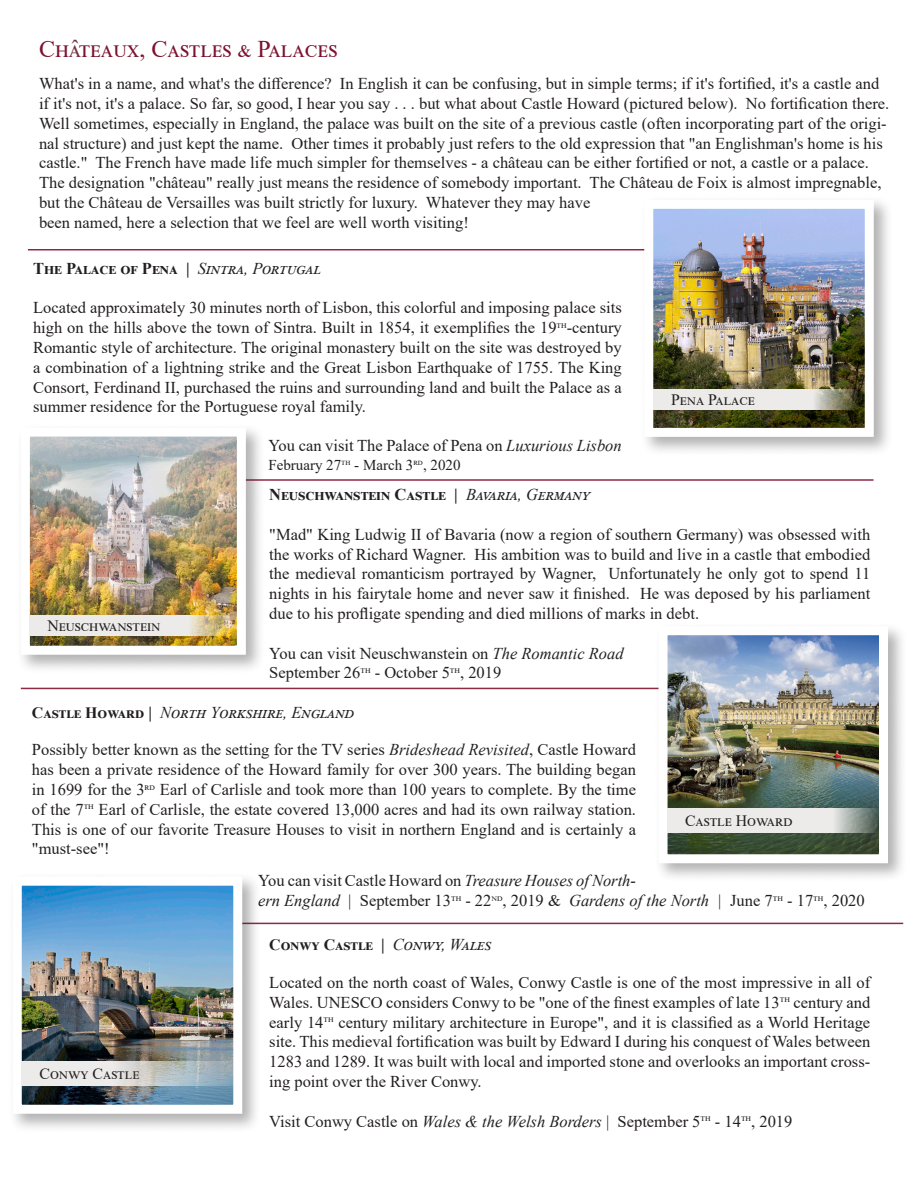
<style>
.page{position:relative;width:918px;height:1188px;background:#fff}
.page>*{position:absolute;margin:0;border:0;box-sizing:border-box;transform-origin:0 0}
.t1{font:24px "Times New Roman";color:#7b1230}
.t2{font:16.5px/19.8px "Times New Roman";color:#231f20;text-align:justify}
.t3{font:700 16.5px "Times New Roman";letter-spacing:.025em;color:#231f20}
.t4{font:italic 16.5px "Times New Roman";letter-spacing:.075em;color:#231f20}
.t5{font:15.9px "Times New Roman";color:#231f20}
.t6{font:700 15.9px "Times New Roman";letter-spacing:.005em;color:#231f20}
.t7{font:15px "Times New Roman";color:#231f20}
.s1{color:#712d3e}
.s2{font-weight:400;font-style:italic}
.s3{font-style:italic}
.s4{font-weight:700;font-style:normal;font-size:15.9px}
.s5{font-weight:700;font-style:normal}
.s6{font-size:16.5px}
.s7{font-weight:400;font-style:italic;font-size:16.5px}
</style>
<div class="page">
<hr style="left:28px;top:249px;width:645px;height:1px;background:#8c2944">
<hr style="left:26px;top:923px;width:877px;height:1px;background:#8c2944">
<hr style="left:229px;top:479px;width:645px;height:2px;background:#8c2944">
<div style="left:8px;top:872px;width:254px;height:261px;background:#231f20;opacity:.35"></div>
<img style="left:23px;top:887px;width:209px;height:217px">
<div style="left:13px;top:877px;width:229px;height:237px;border:9px solid #fff"></div>
<svg style="left:22px;top:1062px;width:211px;height:24px;background:#cfd4d5"></svg>
<hr style="left:21px;top:688px;width:842px;height:1px;background:#8c2944">
<div style="left:654px;top:622px;width:254px;height:261px;background:#231f20;opacity:.35"></div>
<img style="left:669px;top:636px;width:209px;height:217px">
<div style="left:659px;top:626px;width:229px;height:237px;border:9px solid #fff"></div>
<svg style="left:667px;top:809px;width:215px;height:24px;background:#d9dad7"></svg>
<div style="left:640px;top:195px;width:253px;height:261px;background:#231f20;opacity:.35"></div>
<img style="left:654px;top:210px;width:210px;height:217px">
<div style="left:644px;top:200px;width:230px;height:237px;border:9px solid #fff"></div>
<svg style="left:653px;top:389px;width:207px;height:20px;background:#d6d5cf"></svg>
<div style="left:16px;top:423px;width:250px;height:252px;background:#231f20;opacity:.35"></div>
<img style="left:31px;top:438px;width:205px;height:207px">
<div style="left:21px;top:428px;width:225px;height:227px;border:9px solid #fff"></div>
<svg style="left:30px;top:616px;width:205px;height:20px;background:#e7e2d4"></svg>
<p class="t1" style="left:39px;top:32px;width:300px">Ch<span class="s1">â</span>teaux, Castles &amp; Palaces</p>
<p class="t2" style="left:39px;top:73px;width:852px;text-align:left">What's in a name, and what's the difference? In English it can be confusing, but in simple terms; if it's fortified, it's a castle and if it's not, it's a palace. So far, so good, I hear you say . . . but what about Castle Howard (pictured below). No fortification there.<br>Well sometimes, especially in England, the palace was built on the site of a previous castle (often incorporating part of the origi&shy;nal structure) and just kept the name. Other times it probably just refers to the old expression that "an Englishman's home is his castle." The French have made life much simpler for themselves - a château can be either fortified or not, a castle or a palace.<br>The designation "château" really just means the residence of somebody important. The Château de Foix is almost impregnable, but the Château de Versailles was built strictly for luxury. Whatever they may have<br>been named, here a selection that we feel are well worth visiting!</p>
<p class="t3" style="left:33px;top:256px;width:287px">The Palace of Pena | <span class="s2">Sintra, Portugal</span></p>
<p class="t2" style="left:33px;top:298px;width:590px">Located approximately 30 minutes north of Lisbon, this colorful and imposing palace sits high on the hills above the town of Sintra. Built in 1854, it exemplifies the 19<sup>th</sup>-century Romantic style of architecture. The original monastery built on the site was destroyed by a combination of a lightning strike and the Great Lisbon Earthquake of 1755. The King Consort, Ferdinand II, purchased the ruins and surrounding land and built the Palace as a summer residence for the Portuguese royal family.</p>
<p class="t2" style="left:268px;top:435px;width:355px">You can visit The Palace of Pena on <span class="s3">Luxurious Lisbon</span></p>
<p class="t7" style="left:268px;top:455px;width:194px">February 27<sup>th</sup> - March 3<sup>rd</sup>, 2020</p>
<p class="t5" style="left:671px;top:388px;width:86px">Pena Palace</p>
<p class="t3" style="left:269px;top:483px;width:322px">Neuschwanstein Castle | <span class="s2">Bavaria, Germany</span></p>
<p class="t2" style="left:269px;top:524px;width:603px">"Mad" King Ludwig II of Bavaria (now a region of southern Germany) was obsessed with the works of Richard Wagner. His ambition was to build and live in a castle that embodied the medieval romanticism portrayed by Wagner, Unfortunately he only got to spend 11 nights in his fairytale home and never saw it finished. He was deposed by his parliament due to his profligate spending and died millions of marks in debt.</p>
<p class="t2" style="left:269px;top:643px;width:356px">You can visit Neuschwanstein on <span class="s3">The Romantic Road<br></span>September 26<sup>th</sup> - October 5<sup>th</sup>, 2019</p>
<p class="t4" style="left:32px;top:701px;width:323px"><span class="s4">Castle Howard</span> <span class="s5">|</span> North Yorkshire, England</p>
<p class="t2" style="left:32px;top:740px;width:606px">Possibly better known as the setting for the TV series <span class="s3">Brideshead Revisited</span>, Castle Howard has been a private residence of the Howard family for over 300 years. The building began in 1699 for the 3<sup>rd</sup> Earl of Carlisle and took more than 100 years to complete. By the time of the 7<sup>th</sup> Earl of Carlisle, the estate covered 13,000 acres and had its own railway station.<br>This is one of our favorite Treasure Houses to visit in northern England and is certainly a "must-see"!</p>
<p class="t2" style="left:258px;top:870px;width:608px">You can visit Castle Howard on <span class="s3">Treasure Houses of North-<br>ern England</span> | September 13<sup>th</sup> - 22<sup>nd</sup>, 2019 &amp; <span class="s3">Gardens of the North |</span> June 7<sup>th</sup> - 17<sup>th</sup>, 2020</p>
<p class="t5" style="left:47px;top:615px;width:114px">Neuschwanstein</p>
<p class="t5" style="left:685px;top:810px;width:109px">Castle Howard</p>
<p class="t5" style="left:39px;top:1063px;width:102px">Conwy Castle</p>
<p class="t6" style="left:269px;top:933px;width:223px">Conwy Castle <span class="s6">|</span> <span class="s7">Conwy, Wales</span></p>
<p class="t2" style="left:269px;top:972px;width:603px">Located on the north coast of Wales, Conwy Castle is one of the most impressive in all of Wales. UNESCO considers Conwy to be "one of the finest examples of late 13<sup>th</sup> century and early 14<sup>th</sup> century military architecture in Europe", and it is classified as a World Heritage site. This medieval fortification was built by Edward I during his conquest of Wales between 1283 and 1289. It was built with local and imported stone and overlooks an important cross&shy;ing point over the River Conwy.</p>
<p class="t2" style="left:269px;top:1111px;width:525px">Visit Conwy Castle on <span class="s3">Wales &amp; the Welsh Borders</span> | September 5<sup>th</sup> - 14<sup>th</sup>, 2019</p>
</div>
